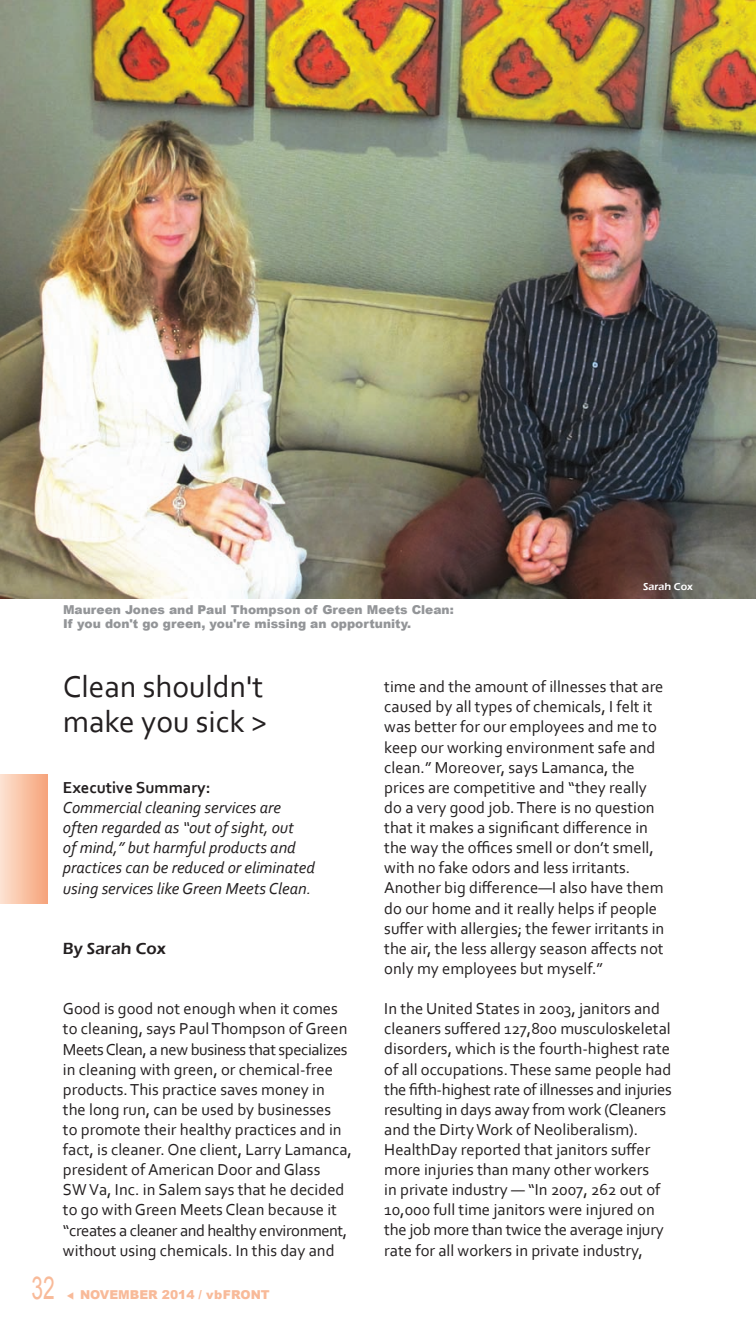
<style>
.page{position:relative;width:756px;height:1323px;background:#fff}
.page>*{position:absolute;margin:0;border:0;box-sizing:border-box;transform-origin:0 0}
.t1{font:31.5px/35px "Corbel";color:#231f20}
.t2{font:31.5px "Arial";color:#f8ba99;scale:.67 1}
.t3{font:16.62px/20.1px "Corbel";color:#231f20}
.t4{font:italic 16.62px/20.1px "Corbel";color:#231f20}
.t5{font:700 16.62px "Corbel";color:#231f20}
.t6{font:600 16.62px "Eras ITC";color:#231f20}
.t7{font:900 12.25px/14px "Arial";color:#939598}
.t8{font:900 12.25px "Arial";color:#f8ba99}
.t9{font:600 10.5px "Eras ITC";color:#fff}
</style>
<div class="page">
<div style="left:0;top:775px;width:47px;height:128px;background:linear-gradient(to right,#fde3d2,#f6a47a)"></div>
<img style="left:0;top:0;width:756px;height:598px">
<p class="t7" style="left:63px;top:602px;width:392px">Maureen Jones and Paul Thompson of Green Meets Clean:<br>If you don't go green, you're missing an opportunity.</p>
<p class="t9" style="left:643px;top:581px;width:51px">Sarah Cox</p>
<h1 class="t1" style="left:63px;top:672px;width:206px">Clean shouldn't make you sick &gt;</h1>
<p class="t5" style="left:63px;top:781px;width:149px">Executive Summary:</p>
<p class="t4" style="left:63px;top:799px;width:254px">Commercial cleaning services are often regarded as “out of sight, out<br>of mind,” but harmful products and practices can be reduced or eliminated using services like Green Meets Clean.</p>
<p class="t6" style="left:63px;top:939px;width:104px">By Sarah Cox</p>
<h1 class="t2" style="left:32px;top:1270px;width:36px">32</h1>
<p class="t3" style="left:63px;top:1000px;width:290px">Good is good not enough when it comes to cleaning, says Paul Thompson of Green Meets Clean, a new business that specializes in cleaning with green, or chemical-free products. This practice saves money in<br>the long run, can be used by businesses<br>to promote their healthy practices and in fact, is cleaner. One client, Larry Lamanca, president of American Door and Glass<br>SW Va, Inc. in Salem says that he decided to go with Green Meets Clean because it “creates a cleaner and healthy environment, without using chemicals. In this day and</p>
<p class="t8" style="left:67px;top:1285px;width:205px">▼ NOVEMBER 2014 / vbFRONT</p>
<p class="t3" style="left:384px;top:678px;width:282px">time and the amount of illnesses that are caused by all types of chemicals, I felt it was better for our employees and me to keep our working environment safe and clean.” Moreover, says Lamanca, the prices are competitive and “they really do a very good job. There is no question that it makes a significant difference in the way the offices smell or don’t smell, with no fake odors and less irritants.<br>Another big difference—I also have them do our home and it really helps if people suffer with allergies; the fewer irritants in the air, the less allergy season affects not only my employees but myself.”</p>
<p class="t3" style="left:384px;top:1000px;width:289px">In the United States in 2003, janitors and cleaners suffered 127,800 musculoskeletal disorders, which is the fourth-highest rate of all occupations. These same people had the fifth-highest rate of illnesses and injuries resulting in days away from work (Cleaners and the Dirty Work of Neoliberalism).<br>HealthDay reported that janitors suffer more injuries than many other workers<br>in private industry — “In 2007, 262 out of 10,000 full time janitors were injured on the job more than twice the average injury rate for all workers in private industry,</p>
</div>
